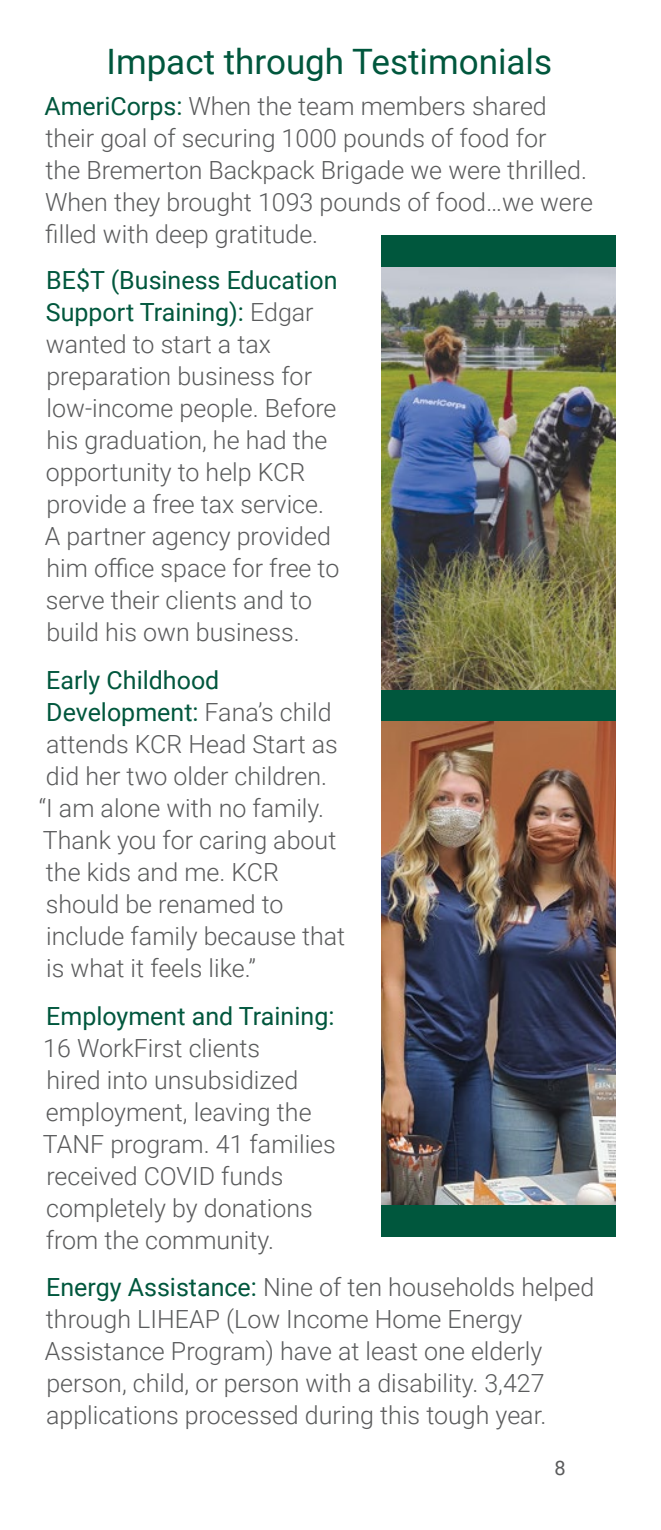
<style>
.page{position:relative;width:661px;height:1530px;background:#fff}
.page>*{position:absolute;margin:0;border:0;box-sizing:border-box;transform-origin:0 0}
.t1{font:35px "Roboto";color:#00573d}
.t2{font:300 25px/32px "Roboto";color:#5a5b5c}
.t3{font:25px "Roboto";color:#00573d}
.t4{font:20px "Roboto";color:#5a5b5c}
.s1{font-weight:400;color:#00573d}
.s2{font-weight:300;color:#5a5b5c}
</style>
<div class="page">
<div style="left:382px;top:236px;width:234px;height:1001px;background:#00573d"></div>
<img style="left:382px;top:268px;width:234px;height:421px">
<img style="left:382px;top:722px;width:234px;height:483px">
<h1 class="t1" style="left:106px;top:37px;width:447px">Impact through Testimonials</h1>
<p class="t2" style="left:44px;top:89px;width:550px"><span class="s1">AmeriCorps:</span> When the team members shared their goal of securing 1000 pounds of food for<br>the Bremerton Backpack Brigade we were thrilled.<br>When they brought 1093 pounds of food…we were filled with deep gratitude.</p>
<p class="t2" style="left:45px;top:263px;width:296px"><span class="s1">BE$T (Business Education<br>Support Training):</span> Edgar wanted to start a tax preparation business for low-income people. Before his graduation, he had the opportunity to help KCR provide a free tax service.<br>A partner agency provided him office space for free to serve their clients and to build his own business.</p>
<p class="t3" style="left:46px;top:662px;width:175px">Early Childhood</p>
<p class="t3" style="left:46px;top:694px;width:287px">Development: <span class="s2">Fana’s child</span></p>
<p class="t2" style="left:46px;top:727px;width:293px">attends KCR Head Start as</p>
<p class="t2" style="left:46px;top:759px;width:282px">did her two older children.</p>
<p class="t2" style="left:39px;top:791px;width:287px">“I am alone with no family.</p>
<p class="t2" style="left:43px;top:823px;width:295px">Thank you for caring about</p>
<p class="t2" style="left:46px;top:855px;width:234px">the kids and me. KCR</p>
<p class="t2" style="left:46px;top:887px;width:239px">should be renamed to</p>
<p class="t2" style="left:46px;top:919px;width:301px">include family because that</p>
<p class="t2" style="left:46px;top:951px;width:211px">is what it feels like.”</p>
<p class="t3" style="left:46px;top:999px;width:290px">Employment and Training:</p>
<p class="t2" style="left:43px;top:1031px;width:294px">16 WorkFirst clients<br>hired into unsubsidized employment, leaving the<br>TANF program. 41 families received COVID funds completely by donations from the community.</p>
<p class="t2" style="left:45px;top:1270px;width:551px"><span class="s1">Energy Assistance:</span> Nine of ten households helped through LIHEAP (Low Income Home Energy Assistance Program) have at least one elderly person, child, or person with a disability. 3,427 applications processed during this tough year.</p>
<p class="t4" style="left:554px;top:1454px;width:13px">8</p>
</div>
